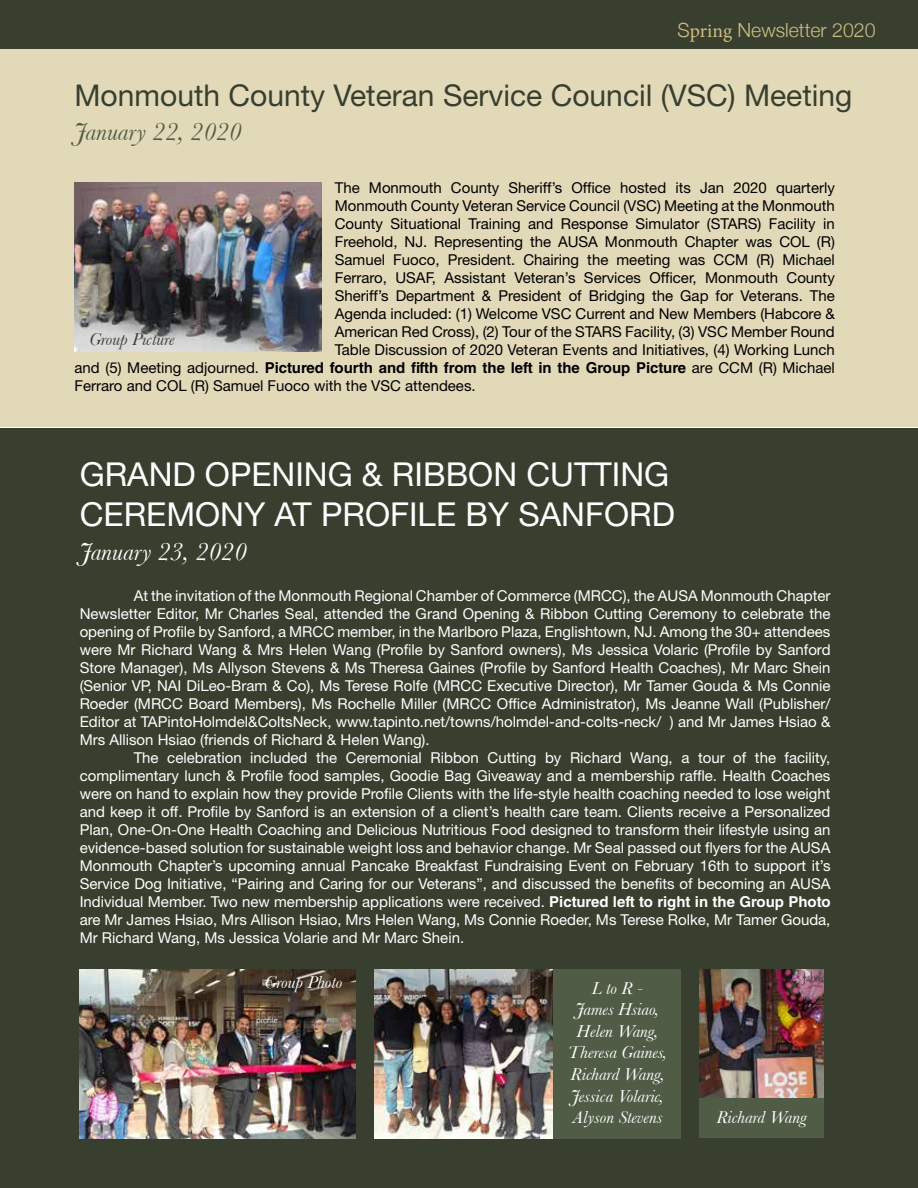
<style>
.page{position:relative;width:918px;height:1188px;background:#fff}
.page>*{position:absolute;margin:0;border:0;box-sizing:border-box;transform-origin:0 0}
.t1{font:33px/39.6px "Helvetica Neue LT Std";color:#fff}
.t2{font:30px "Helvetica Neue LT Std";color:#383f2f}
.t3{font:italic 25.5px "Baskerville";color:#505c46}
.t4{font:italic 25.5px "Baskerville";color:#fff}
.t5{font:300 19.5px "Helvetica Neue";color:#cdbd81}
.t6{font:italic 18px/21.6px "Baskerville";color:#fff;text-align:center}
.t7{font:italic 18px "Baskerville";color:#383f2f}
.t8{font:15px/18px "Helvetica Neue LT Std";color:#fff;text-align:justify}
.t9{font:15px/18px "Helvetica Neue LT Std";color:#000;text-align:justify}
.t10{font:700 15px "Helvetica LT Std";color:#000}
.s1{font-family:"Minion Pro";font-weight:400}
.s2{font-family:"Helvetica Neue LT Std";font-weight:400}
.s3{font-family:"Helvetica LT Std";font-weight:700}
</style>
<div class="page">
<div style="left:0;top:0;width:918px;height:427px;background:#e2d9b9"></div>
<img style="left:75px;top:182px;width:247px;height:169px">
<div style="left:0;top:428px;width:918px;height:760px;background:#383f2f"></div>
<img style="left:80px;top:969px;width:275px;height:169px">
<div style="left:549px;top:969px;width:131px;height:169px;background:#505c46"></div>
<img style="left:375px;top:970px;width:177px;height:168px">
<img style="left:699px;top:969px;width:125px;height:129px">
<div style="left:699px;top:1098px;width:125px;height:40px;background:#505c46"></div>
<div style="left:0;top:0;width:918px;height:49px;background:#383f2f"></div>
<h3 class="t5" style="left:677px;top:15px;width:200px">S<span class="s1">pring</span> Newsletter 2020</h3>
<h2 class="t2" style="left:75px;top:77px;width:779px">Monmouth County Veteran Service Council (VSC) Meeting</h2>
<h3 class="t3" style="left:75px;top:117px;width:169px">January 22, 2020</h3>
<p class="t9" style="left:335px;top:178px;width:502px">The Monmouth County Sheriff’s Office hosted its Jan 2020 quarterly Monmouth County Veteran Service Council (VSC) Meeting at the Monmouth County Situational Training and Response Simulator (STARS) Facility in Freehold, NJ. Representing the AUSA Monmouth Chapter was COL (R)<br>Samuel Fuoco, President. Chairing the meeting was CCM (R) Michael Ferraro, USAF, Assistant Veteran’s Services Officer, Monmouth County Sheriff’s Department &amp; President of Bridging the Gap for Veterans. The Agenda included: (1) Welcome VSC Current and New Members (Habcore &amp; American Red Cross), (2) Tour of the STARS Facility, (3) VSC Member Round Table Discussion of 2020 Veteran Events and Initiatives, (4) Working Lunch</p>
<p class="t10" style="left:75px;top:358px;width:762px"><span class="s2">and (5) Meeting adjourned.</span> Pictured fourth and fifth from the left in the Group Picture <span class="s2">are CCM (R) Michael</span></p>
<p class="t9" style="left:75px;top:376px;width:403px">Ferraro and COL (R) Samuel Fuoco with the VSC attendees.</p>
<p class="t7" style="left:89px;top:328px;width:87px">Group Picture</p>
<h1 class="t1" style="left:80px;top:454px;width:597px">GRAND OPENING &amp; RIBBON CUTTING<br>CEREMONY AT PROFILE BY SANFORD</h1>
<h3 class="t4" style="left:80px;top:537px;width:169px">January 23, 2020</h3>
<p class="t8" style="left:80px;top:586px;width:752px;text-indent:54px">At the invitation of the Monmouth Regional Chamber of Commerce (MRCC), the AUSA Monmouth Chapter Newsletter Editor, Mr Charles Seal, attended the Grand Opening &amp; Ribbon Cutting Ceremony to celebrate the opening of Profile by Sanford, a MRCC member, in the Marlboro Plaza, Englishtown, NJ. Among the 30+ attendees were Mr Richard Wang &amp; Mrs Helen Wang (Profile by Sanford owners), Ms Jessica Volaric (Profile by Sanford Store Manager), Ms Allyson Stevens &amp; Ms Theresa Gaines (Profile by Sanford Health Coaches), Mr Marc Shein (Senior VP, NAI DiLeo-Bram &amp; Co), Ms Terese Rolfe (MRCC Executive Director), Mr Tamer Gouda &amp; Ms Connie Roeder (MRCC Board Members), Ms Rochelle Miller (MRCC Office Administrator), Ms Jeanne Wall (Publisher/ Editor at TAPintoHolmdel&amp;ColtsNeck, www.tapinto.net/towns/holmdel-and-colts-neck/ ) and Mr James Hsiao &amp; Mrs Allison Hsiao (friends of Richard &amp; Helen Wang).</p>
<p class="t8" style="left:80px;top:748px;width:752px;text-indent:54px">The celebration included the Ceremonial Ribbon Cutting by Richard Wang, a tour of the facility, complimentary lunch &amp; Profile food samples, Goodie Bag Giveaway and a membership raffle. Health Coaches were on hand to explain how they provide Profile Clients with the life-style health coaching needed to lose weight and keep it off. Profile by Sanford is an extension of a client’s health care team. Clients receive a Personalized Plan, One-On-One Health Coaching and Delicious Nutritious Food designed to transform their lifestyle using an evidence-based solution for sustainable weight loss and behavior change. Mr Seal passed out flyers for the AUSA Monmouth Chapter’s upcoming annual Pancake Breakfast Fundraising Event on February 16th to support it’s Service Dog Initiative, “Pairing and Caring for our Veterans”, and discussed the benefits of becoming an AUSA Individual Member. Two new membership applications were received. <span class="s3">Pictured left to right in the Group Photo </span>are Mr James Hsiao, Mrs Allison Hsiao, Mrs Helen Wang, Ms Connie Roeder, Ms Terese Rolke, Mr Tamer Gouda, Mr Richard Wang, Ms Jessica Volarie and Mr Marc Shein.</p>
<p class="t6" style="left:265px;top:971px;width:79px">Group Photo</p>
<p class="t6" style="left:568px;top:977px;width:101px">L to R -<br>James Hsiao,<br>Helen Wang,<br>Theresa Gaines,<br>Richard Wang,<br>Jessica Volaric,<br>Alyson Stevens</p>
<p class="t6" style="left:716px;top:1106px;width:92px">Richard Wang</p>
</div>
